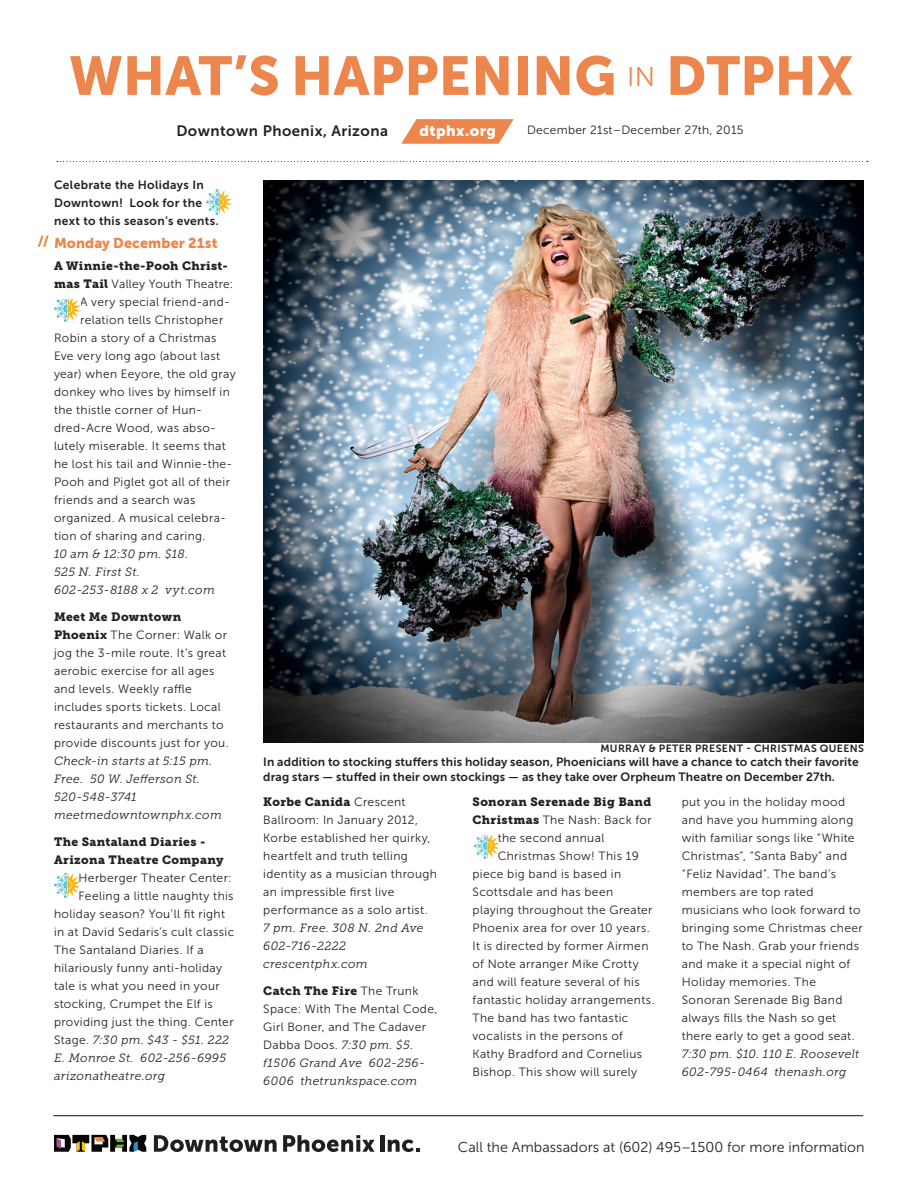
<style>
.page{position:relative;width:918px;height:1188px;background:#fff}
.page>*{position:absolute;margin:0;border:0;box-sizing:border-box;transform-origin:0 0}
.t1{font:54.15px "Museo Sans 900";letter-spacing:.005em;color:#ec864c}
.t2{font:15px "Museo Sans 700";letter-spacing:.03em;color:#231f20}
.t3{font:15px "Museo Sans 900";letter-spacing:.03em;color:#fff}
.t4{font:14.25px "Museo Sans 300";letter-spacing:.005em;color:#231f20}
.BODY_DAY_DATE{font:14.25px "Museo Sans 900";letter-spacing:.005em;color:#ec864c}
.BODY_TEXT{font:12px/18px "Museo Sans 300";letter-spacing:.03em;color:#231f20}
.PHOTO_CAPTION{font:12px/14.4px "Museo Sans 700";letter-spacing:.01em;color:#231f20}
.BODY_TEXT-2{font:italic 12px "Museo Slab 300";letter-spacing:.03em;color:#231f20}
.BODY_TEXT-3{font:12px "Museo Slab 900";letter-spacing:.03em;color:#231f20}
.BODY_DAY_DATE-2{font:12px/18px "Museo Sans 700";letter-spacing:.03em;color:#231f20}
.PHOTO_CREDIT{font:10.5px "Museo Sans 700";letter-spacing:.035em;color:#231f20}
.s1{font-family:"Museo Slab 900"}
.s2{font-family:"Museo Slab 300";font-style:italic}
.s3{font-family:"Museo Sans 300";font-style:normal}
</style>
<div class="page">
<svg style="left:54px;top:1135px;width:92px;height:17px"></svg>
<svg style="left:154px;top:1135px;width:123px;height:17px"></svg>
<svg style="left:283px;top:1135px;width:92px;height:17px"></svg>
<hr style="left:380px;top:1135px;width:4px;height:17px;background:#211e1e">
<svg style="left:388px;top:1140px;width:32px;height:12px"></svg>
<svg style="left:401px;top:119px;width:113px;height:25px;background:#ee9867"></svg>
<hr style="left:53px;top:1115px;width:810px;height:1px;background:#231f20">
<svg style="left:57px;top:161px;width:811px;height:1px"></svg>
<img style="left:263px;top:180px;width:601px;height:562px">
<svg style="left:38px;top:235px;width:11px;height:12px"></svg>
<img style="left:206px;top:190px;width:25px;height:24px">
<img style="left:55px;top:299px;width:25px;height:22px">
<img style="left:55px;top:874px;width:24px;height:23px">
<img style="left:474px;top:835px;width:24px;height:23px">
<h1 class="t1" style="left:69px;top:45px;width:786px">WHAT’S HAPPENING <sup>IN</sup> DTPHX</h1>
<p class="t2" style="left:176px;top:122px;width:213px">Downtown Phoenix, Arizona</p>
<p class="t3" style="left:420px;top:122px;width:78px">dtphx.org</p>
<p class="BODY_TEXT" style="left:527px;top:121px;width:218px">December 21st–December 27th, 2015</p>
<p class="BODY_DAY_DATE-2" style="left:54px;top:176px;width:166px">Celebrate the Holidays In<br>Downtown! Look for the next to this season’s events.</p>
<p class="BODY_DAY_DATE" style="left:54px;top:234px;width:165px">Monday December 21st</p>
<p class="BODY_TEXT-3" style="left:54px;top:259px;width:176px">A Winnie-the-Pooh Christ-</p>
<p class="BODY_TEXT" style="left:54px;top:275px;width:181px"><span class="s1">mas Tail</span> Valley Youth Theatre:</p>
<p class="BODY_TEXT" style="left:80px;top:293px;width:151px">A very special friend-and-</p>
<p class="BODY_TEXT" style="left:80px;top:311px;width:145px">relation tells Christopher</p>
<p class="BODY_TEXT" style="left:54px;top:329px;width:164px">Robin a story of a Christmas</p>
<p class="BODY_TEXT" style="left:54px;top:347px;width:168px">Eve very long ago (about last</p>
<p class="BODY_TEXT" style="left:54px;top:365px;width:183px">year) when Eeyore, the old gray</p>
<p class="BODY_TEXT" style="left:54px;top:383px;width:177px">donkey who lives by himself in</p>
<p class="BODY_TEXT" style="left:54px;top:401px;width:150px">the thistle corner of Hun-</p>
<p class="BODY_TEXT" style="left:54px;top:419px;width:164px">dred-Acre Wood, was abso-</p>
<p class="BODY_TEXT" style="left:54px;top:437px;width:173px">lutely miserable. It seems that</p>
<p class="BODY_TEXT" style="left:54px;top:455px;width:180px">he lost his tail and Winnie-the-</p>
<p class="BODY_TEXT" style="left:54px;top:473px;width:178px">Pooh and Piglet got all of their</p>
<p class="BODY_TEXT" style="left:54px;top:491px;width:143px">friends and a search was</p>
<p class="BODY_TEXT" style="left:54px;top:509px;width:174px">organized. A musical celebra-</p>
<p class="BODY_TEXT" style="left:54px;top:527px;width:153px">tion of sharing and caring.</p>
<p class="BODY_TEXT-2" style="left:54px;top:547px;width:136px">10 am &amp; 12:30 pm. $18.</p>
<p class="BODY_TEXT-2" style="left:54px;top:565px;width:87px">525 N. First St.</p>
<p class="BODY_TEXT-2" style="left:54px;top:583px;width:162px">602-253-8188 x 2 vyt.com</p>
<p class="BODY_TEXT" style="left:54px;top:608px;width:176px"><span class="s1">Meet Me Downtown<br>Phoenix</span> The Corner: Walk or jog the 3-mile route. It’s great aerobic exercise for all ages and levels. Weekly raffle includes sports tickets. Local restaurants and merchants to provide discounts just for you.<br><span class="s2">Check-in starts at 5:15 pm.<br>Free. 50 W. Jefferson St.<br>520-548-3741 meetmedowntownphx.com</span></p>
<p class="BODY_TEXT-3" style="left:54px;top:835px;width:153px">The Santaland Diaries -</p>
<p class="BODY_TEXT-3" style="left:54px;top:853px;width:171px">Arizona Theatre Company</p>
<p class="BODY_TEXT" style="left:79px;top:869px;width:155px">Herberger Theater Center:</p>
<p class="BODY_TEXT" style="left:79px;top:887px;width:157px">Feeling a little naughty this</p>
<p class="BODY_TEXT" style="left:54px;top:905px;width:173px">holiday season? You’ll fit right</p>
<p class="BODY_TEXT" style="left:54px;top:923px;width:182px">in at David Sedaris’s cult classic</p>
<p class="BODY_TEXT" style="left:54px;top:941px;width:151px">The Santaland Diaries. If a</p>
<p class="BODY_TEXT" style="left:54px;top:959px;width:169px">hilariously funny anti-holiday</p>
<p class="BODY_TEXT" style="left:54px;top:977px;width:167px">tale is what you need in your</p>
<p class="BODY_TEXT" style="left:54px;top:995px;width:160px">stocking, Crumpet the Elf is</p>
<p class="BODY_TEXT" style="left:54px;top:1013px;width:181px">providing just the thing. Center</p>
<p class="BODY_TEXT-2" style="left:54px;top:1033px;width:177px"><span class="s3">Stage.</span> 7:30 pm. $43 - $51. 222</p>
<p class="BODY_TEXT-2" style="left:54px;top:1051px;width:174px">E. Monroe St. 602-256-6995</p>
<p class="BODY_TEXT-2" style="left:54px;top:1069px;width:113px">arizonatheatre.org</p>
<p class="PHOTO_CREDIT" style="left:600px;top:742px;width:265px">MURRAY &amp; PETER PRESENT - CHRISTMAS QUEENS</p>
<p class="PHOTO_CAPTION" style="left:263px;top:755px;width:597px">In addition to stocking stuffers this holiday season, Phoenicians will have a chance to catch their favorite drag stars — stuffed in their own stockings — as they take over Orpheum Theatre on December 27th.</p>
<p class="BODY_TEXT" style="left:263px;top:792px;width:175px"><span class="s1">Korbe Canida</span> Crescent<br>Ballroom: In January 2012,<br>Korbe established her quirky, heartfelt and truth telling identity as a musician through an impressible first live performance as a solo artist.<br><span class="s2">7 pm. Free. 308 N. 2nd Ave<br>602-716-2222 crescentphx.com</span></p>
<p class="BODY_TEXT" style="left:263px;top:981px;width:176px"><span class="s1">Catch The Fire</span> The Trunk<br>Space: With The Mental Code,<br>Girl Boner, and The Cadaver<br>Dabba Doos. <span class="s2">7:30 pm. $5. f1506 Grand Ave 602-256-<br>6006 thetrunkspace.com</span></p>
<p class="BODY_TEXT-3" style="left:472px;top:794px;width:180px">Sonoran Serenade Big Band</p>
<p class="BODY_TEXT" style="left:472px;top:810px;width:181px"><span class="s1">Christmas</span> The Nash: Back for</p>
<p class="BODY_TEXT" style="left:498px;top:828px;width:108px">the second annual</p>
<p class="BODY_TEXT" style="left:498px;top:846px;width:143px">Christmas Show! This 19</p>
<p class="BODY_TEXT" style="left:472px;top:864px;width:150px">piece big band is based in</p>
<p class="BODY_TEXT" style="left:472px;top:882px;width:142px">Scottsdale and has been</p>
<p class="BODY_TEXT" style="left:472px;top:900px;width:182px">playing throughout the Greater</p>
<p class="BODY_TEXT" style="left:472px;top:918px;width:179px">Phoenix area for over 10 years.</p>
<p class="BODY_TEXT" style="left:472px;top:936px;width:177px">It is directed by former Airmen</p>
<p class="BODY_TEXT" style="left:472px;top:954px;width:168px">of Note arranger Mike Crotty</p>
<p class="BODY_TEXT" style="left:472px;top:972px;width:169px">and will feature several of his</p>
<p class="BODY_TEXT" style="left:472px;top:990px;width:184px">fantastic holiday arrangements.</p>
<p class="BODY_TEXT" style="left:472px;top:1008px;width:157px">The band has two fantastic</p>
<p class="BODY_TEXT" style="left:472px;top:1026px;width:152px">vocalists in the persons of</p>
<p class="BODY_TEXT" style="left:472px;top:1044px;width:171px">Kathy Bradford and Cornelius</p>
<p class="BODY_TEXT" style="left:472px;top:1062px;width:166px">Bishop. This show will surely</p>
<p class="BODY_TEXT" style="left:682px;top:792px;width:183px">put you in the holiday mood and have you humming along with familiar songs like “White<br>Christmas”, “Santa Baby” and “Feliz Navidad”. The band’s members are top rated musicians who look forward to bringing some Christmas cheer to The Nash. Grab your friends and make it a special night of<br>Holiday memories. The<br>Sonoran Serenade Big Band always fills the Nash so get there early to get a good seat.<br><span class="s2">7:30 pm. $10. 110 E. Roosevelt<br>602-795-0464 thenash.org</span></p>
<p class="t4" style="left:458px;top:1139px;width:408px">Call the Ambassadors at (602) 495–1500 for more information</p>
</div>
